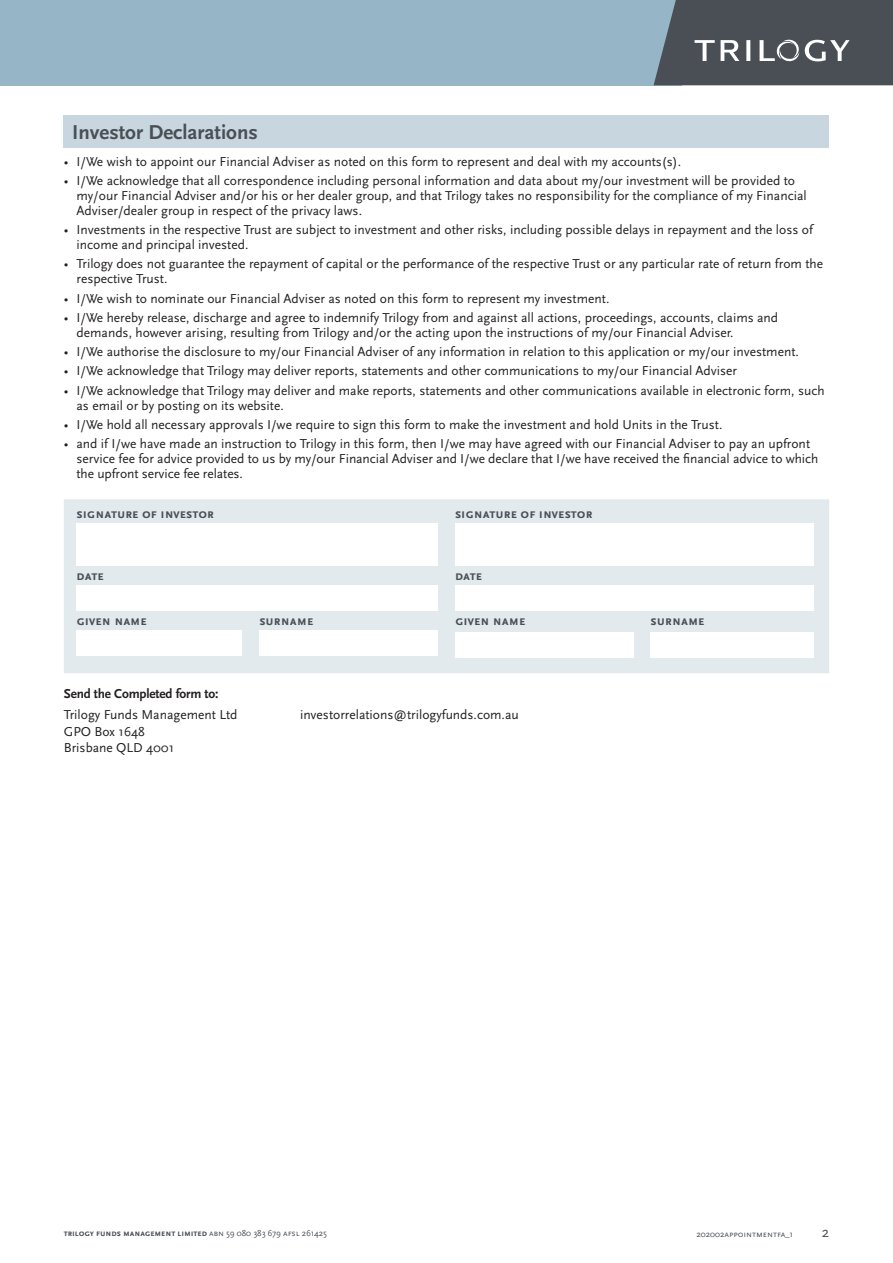
<style>
.page{position:relative;width:893px;height:1263px;background:#fff}
.page>*{position:absolute;margin:0;border:0;box-sizing:border-box;transform-origin:0 0}
.t1{font:700 21px "Scala Sans Pro";color:#4a4f55}
.Body{font:15px "Scala Sans Pro";color:#4a4f55}
.t2{font:13.5px/15px "Scala Sans Pro";color:#231f20}
.t3{font:700 13.5px "Scala Sans Pro";color:#4a4f55}
.Body-2{font:700 13.5px "Scala Sans Pro";letter-spacing:-.01em;color:#231f20}
.Body-3{font:700 9px "Scala Sans Pro";letter-spacing:-.01em;color:#4a4f55}
.Body-4{font:9px "Scala Sans Pro";letter-spacing:-.01em;color:#4a4f55}
.s1{font-weight:400}
</style>
<div class="page">
<div style="left:64px;top:115px;width:765px;height:32px;background:#c7d6df"></div>
<div style="left:64px;top:499px;width:765px;height:174px;background:#e2eaee"></div>
<div style="left:77px;top:523px;width:361px;height:42px;background:#fff"></div>
<div style="left:455px;top:523px;width:359px;height:42px;background:#fff"></div>
<div style="left:77px;top:585px;width:361px;height:26px;background:#fff"></div>
<div style="left:455px;top:585px;width:359px;height:26px;background:#fff"></div>
<div style="left:77px;top:631px;width:165px;height:25px;background:#fff"></div>
<div style="left:259px;top:631px;width:179px;height:25px;background:#fff"></div>
<div style="left:455px;top:633px;width:179px;height:25px;background:#fff"></div>
<div style="left:651px;top:633px;width:163px;height:25px;background:#fff"></div>
<div style="left:0;top:0;width:681px;height:85px;background:#96b6c7"></div>
<svg style="left:654px;top:0;width:239px;height:85px"></svg>
<p class="t1" style="left:72px;top:120px;width:187px">Investor Declarations</p>
<p class="t2" style="left:64px;top:154px;width:619px">• I/We wish to appoint our Financial Adviser as noted on this form to represent and deal with my accounts(s).</p>
<p class="t2" style="left:77px;top:173px;width:732px;text-indent:-13px">• I/We acknowledge that all correspondence including personal information and data about my/our investment will be provided to my/our Financial Adviser and/or his or her dealer group, and that Trilogy takes no responsibility for the compliance of my Financial<br>Adviser/dealer group in respect of the privacy laws.</p>
<p class="t2" style="left:77px;top:222px;width:739px;text-indent:-13px">• Investments in the respective Trust are subject to investment and other risks, including possible delays in repayment and the loss of income and principal invested.</p>
<p class="t2" style="left:77px;top:257px;width:748px;text-indent:-13px">• Trilogy does not guarantee the repayment of capital or the performance of the respective Trust or any particular rate of return from the respective Trust.</p>
<p class="t2" style="left:64px;top:291px;width:547px">• I/We wish to nominate our Financial Adviser as noted on this form to represent my investment.</p>
<p class="t2" style="left:77px;top:310px;width:703px;text-indent:-13px">• I/We hereby release, discharge and agree to indemnify Trilogy from and against all actions, proceedings, accounts, claims and demands, however arising, resulting from Trilogy and/or the acting upon the instructions of my/our Financial Adviser.</p>
<p class="t2" style="left:64px;top:344px;width:737px">• I/We authorise the disclosure to my/our Financial Adviser of any information in relation to this application or my/our investment.</p>
<p class="t2" style="left:64px;top:364px;width:675px">• I/We acknowledge that Trilogy may deliver reports, statements and other communications to my/our Financial Adviser</p>
<p class="t2" style="left:77px;top:383px;width:750px;text-indent:-13px">• I/We acknowledge that Trilogy may deliver and make reports, statements and other communications available in electronic form, such as email or by posting on its website.</p>
<p class="t2" style="left:64px;top:417px;width:660px">• I/We hold all necessary approvals I/we require to sign this form to make the investment and hold Units in the Trust.</p>
<p class="t2" style="left:77px;top:436px;width:743px;text-indent:-13px">• and if I/we have made an instruction to Trilogy in this form, then I/we may have agreed with our Financial Adviser to pay an upfront service fee for advice provided to us by my/our Financial Adviser and I/we declare that I/we have received the financial advice to which the upfront service fee relates.</p>
<p class="t3" style="left:77px;top:506px;width:139px">signature of investor</p>
<p class="t3" style="left:455px;top:506px;width:139px">signature of investor</p>
<p class="t3" style="left:77px;top:568px;width:29px">date</p>
<p class="t3" style="left:455px;top:568px;width:29px">date</p>
<p class="t3" style="left:77px;top:613px;width:72px">given nam e</p>
<p class="t3" style="left:259px;top:613px;width:56px">surnam e</p>
<p class="t3" style="left:455px;top:613px;width:72px">given nam e</p>
<p class="t3" style="left:651px;top:613px;width:56px">surnam e</p>
<p class="Body-2" style="left:64px;top:686px;width:156px">Send the Completed form to:</p>
<p class="t2" style="left:64px;top:707px;width:175px">Trilogy Funds Management Ltd</p>
<p class="t2" style="left:300px;top:707px;width:220px">investorrelations@trilogyfunds.com.au</p>
<p class="t2" style="left:64px;top:723px;width:112px;line-height:16.5px">GPO Box 1648<br>Brisbane QLD 4001</p>
<p class="Body-3" style="left:64px;top:1228px;width:264px">Trilogy Funds Managem ent Lim ited <span class="s1">ABN 59 080 383 679 AFSL 261425</span></p>
<p class="Body-4" style="left:696px;top:1228px;width:98px">202002appointmentfa_1</p>
<p class="Body" style="left:822px;top:1223px;width:9px">2</p>
</div>
